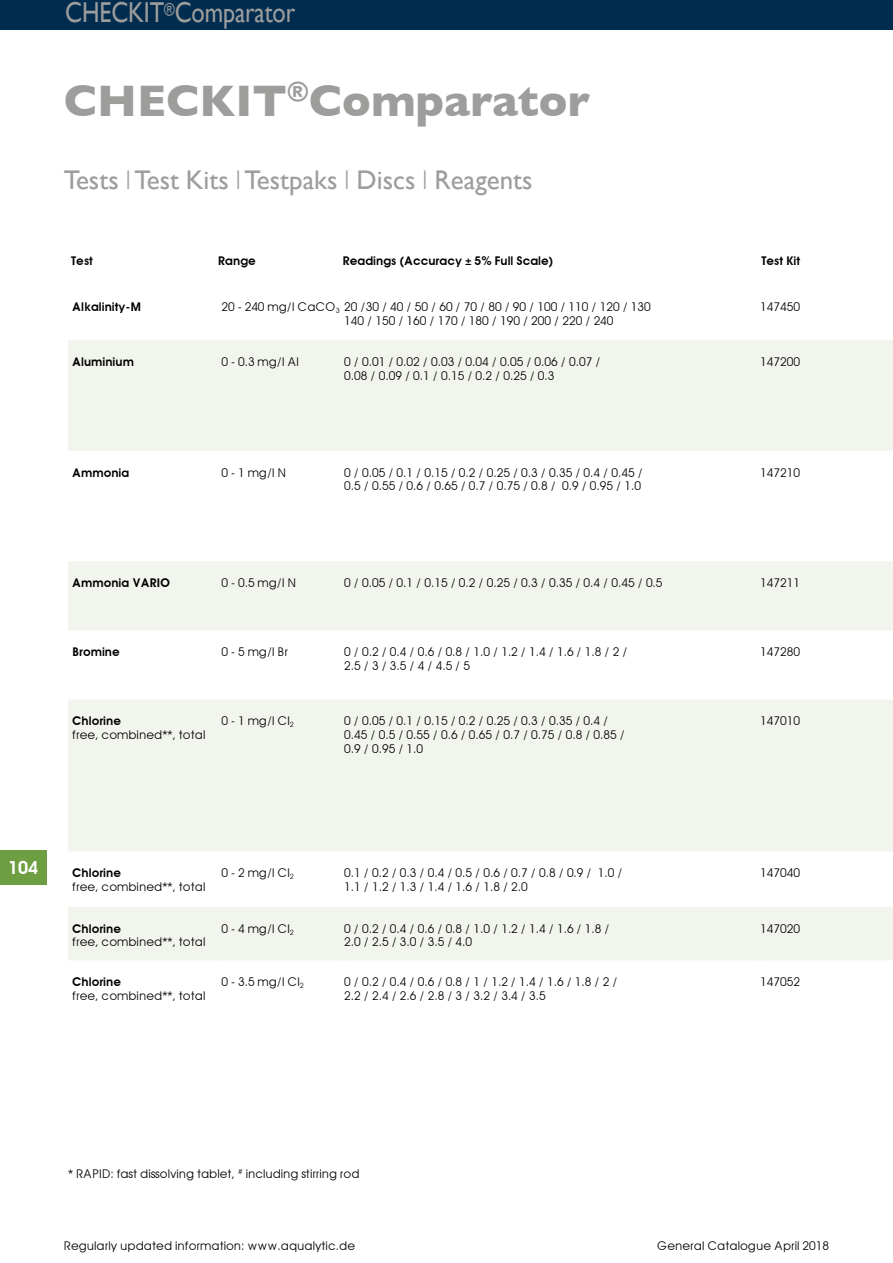
<style>
.page{position:relative;width:893px;height:1263px;background:#fff}
.page>*{position:absolute;margin:0;border:0;box-sizing:border-box;transform-origin:0 0}
.t1{font:700 45px "Gill Sans";color:#9d9d9c}
.t2{font:28.8px "Gill Sans";letter-spacing:-.005em;color:#9d9d9c;scale:.83 1}
.t3{font:27px "Gill Sans";color:#9d9d9c}
.t4{font:600 18px "Avant Garde";color:#fff}
.t5{font:12px/13.8px "Avant Garde";color:#000}
.t6{font:600 12px "Avant Garde";color:#000}
.s1{font-weight:300}
</style>
<div class="page">
<div style="left:0;top:850px;width:47px;height:34px;background:#6d9e41"></div>
<div style="left:0;top:0;width:893px;height:30px;background:#002c50"></div>
<svg style="left:68px;top:340px;width:825px;height:511px;fill:#f2f5ed"></svg>
<div style="left:68px;top:907px;width:825px;height:53px;background:#f2f5ed"></div>
<h2 class="t2" style="left:65px;top:-4px;width:278px">CHECKIT<sup>®</sup>Comparator</h2>
<h1 class="t1" style="left:64px;top:74px;width:528px">CHECKIT<sup>®</sup>Comparator</h1>
<h3 class="t3" style="left:64px;top:164px;width:470px">Tests <span class="s1">I</span> Test Kits <span class="s1">I</span> Testpaks <span class="s1">I</span> Discs <span class="s1">I</span> Reagents</h3>
<p class="t6" style="left:71px;top:254px;width:23px">Test</p>
<p class="t6" style="left:218px;top:254px;width:39px">Range</p>
<p class="t6" style="left:343px;top:254px;width:212px">Readings (Accuracy ± 5% Full Scale)</p>
<p class="t6" style="left:762px;top:254px;width:40px">Test Kit</p>
<p class="t6" style="left:72px;top:299px;width:70px">Alkalinity-M</p>
<p class="t5" style="left:221px;top:300px;width:431px">20 - 240 mg/l CaCO<sub>3</sub> 20 /30 / 40 / 50 / 60 / 70 / 80 / 90 / 100 / 110 / 120 / 130</p>
<p class="t5" style="left:760px;top:300px;width:41px">147450</p>
<p class="t5" style="left:344px;top:313px;width:271px">140 / 150 / 160 / 170 / 180 / 190 / 200 / 220 / 240</p>
<p class="t6" style="left:72px;top:355px;width:63px">Aluminium</p>
<p class="t5" style="left:221px;top:355px;width:79px">0 - 0.3 mg/l Al</p>
<p class="t5" style="left:344px;top:355px;width:258px">0 / 0.01 / 0.02 / 0.03 / 0.04 / 0.05 / 0.06 / 0.07 /</p>
<p class="t5" style="left:760px;top:355px;width:41px">147200</p>
<p class="t5" style="left:344px;top:369px;width:212px">0.08 / 0.09 / 0.1 / 0.15 / 0.2 / 0.25 / 0.3</p>
<p class="t6" style="left:72px;top:465px;width:59px">Ammonia</p>
<p class="t5" style="left:221px;top:465px;width:67px">0 - 1 mg/l N</p>
<p class="t5" style="left:344px;top:465px;width:300px">0 / 0.05 / 0.1 / 0.15 / 0.2 / 0.25 / 0.3 / 0.35 / 0.4 / 0.45 /</p>
<p class="t5" style="left:760px;top:465px;width:41px">147210</p>
<p class="t5" style="left:344px;top:479px;width:298px">0.5 / 0.55 / 0.6 / 0.65 / 0.7 / 0.75 / 0.8 / 0.9 / 0.95 / 1.0</p>
<p class="t6" style="left:72px;top:576px;width:99px">Ammonia VARIO</p>
<p class="t5" style="left:221px;top:576px;width:77px">0 - 0.5 mg/l N</p>
<p class="t5" style="left:344px;top:576px;width:320px">0 / 0.05 / 0.1 / 0.15 / 0.2 / 0.25 / 0.3 / 0.35 / 0.4 / 0.45 / 0.5</p>
<p class="t5" style="left:760px;top:576px;width:41px">147211</p>
<p class="t6" style="left:72px;top:645px;width:49px">Bromine</p>
<p class="t5" style="left:221px;top:645px;width:68px">0 - 5 mg/l Br</p>
<p class="t5" style="left:344px;top:645px;width:285px">0 / 0.2 / 0.4 / 0.6 / 0.8 / 1.0 / 1.2 / 1.4 / 1.6 / 1.8 / 2 /</p>
<p class="t5" style="left:760px;top:645px;width:41px">147280</p>
<p class="t5" style="left:344px;top:659px;width:127px">2.5 / 3 / 3.5 / 4 / 4.5 / 5</p>
<p class="t6" style="left:72px;top:714px;width:50px">Chlorine</p>
<p class="t5" style="left:221px;top:714px;width:74px">0 - 1 mg/l Cl<sub>2</sub></p>
<p class="t5" style="left:344px;top:714px;width:266px">0 / 0.05 / 0.1 / 0.15 / 0.2 / 0.25 / 0.3 / 0.35 / 0.4 /</p>
<p class="t5" style="left:760px;top:714px;width:41px">147010</p>
<p class="t5" style="left:72px;top:728px;width:135px">free, combined**, total</p>
<p class="t5" style="left:344px;top:728px;width:282px">0.45 / 0.5 / 0.55 / 0.6 / 0.65 / 0.7 / 0.75 / 0.8 / 0.85 /<br>0.9 / 0.95 / 1.0</p>
<h3 class="t4" style="left:8px;top:857px;width:32px">104</h3>
<p class="t6" style="left:72px;top:866px;width:50px">Chlorine</p>
<p class="t5" style="left:221px;top:866px;width:74px">0 - 2 mg/l Cl<sub>2</sub></p>
<p class="t5" style="left:344px;top:866px;width:280px">0.1 / 0.2 / 0.3 / 0.4 / 0.5 / 0.6 / 0.7 / 0.8 / 0.9 / 1.0 /</p>
<p class="t5" style="left:760px;top:866px;width:41px">147040</p>
<p class="t5" style="left:72px;top:880px;width:135px">free, combined**, total</p>
<p class="t5" style="left:344px;top:880px;width:185px">1.1 / 1.2 / 1.3 / 1.4 / 1.6 / 1.8 / 2.0</p>
<p class="t6" style="left:72px;top:921px;width:50px">Chlorine</p>
<p class="t5" style="left:221px;top:921px;width:74px">0 - 4 mg/l Cl<sub>2</sub></p>
<p class="t5" style="left:344px;top:921px;width:267px">0 / 0.2 / 0.4 / 0.6 / 0.8 / 1.0 / 1.2 / 1.4 / 1.6 / 1.8 /</p>
<p class="t5" style="left:760px;top:921px;width:41px">147020</p>
<p class="t5" style="left:72px;top:934px;width:135px">free, combined**, total</p>
<p class="t5" style="left:344px;top:934px;width:129px">2.0 / 2.5 / 3.0 / 3.5 / 4.0</p>
<p class="t6" style="left:72px;top:975px;width:50px">Chlorine</p>
<p class="t5" style="left:221px;top:975px;width:84px">0 - 3.5 mg/l Cl<sub>2</sub></p>
<p class="t5" style="left:344px;top:975px;width:275px">0 / 0.2 / 0.4 / 0.6 / 0.8 / 1 / 1.2 / 1.4 / 1.6 / 1.8 / 2 /</p>
<p class="t5" style="left:760px;top:975px;width:41px">147052</p>
<p class="t5" style="left:72px;top:989px;width:135px">free, combined**, total</p>
<p class="t5" style="left:344px;top:989px;width:203px">2.2 / 2.4 / 2.6 / 2.8 / 3 / 3.2 / 3.4 / 3.5</p>
<p class="t5" style="left:68px;top:1167px;width:293px">* RAPID: fast dissolving tablet, <sup>#</sup> including stirring rod</p>
<p class="t5" style="left:64px;top:1239px;width:293px">Regularly updated information: www.aqualytic.de</p>
<p class="t5" style="left:657px;top:1239px;width:174px">General Catalogue April 2018</p>
</div>
